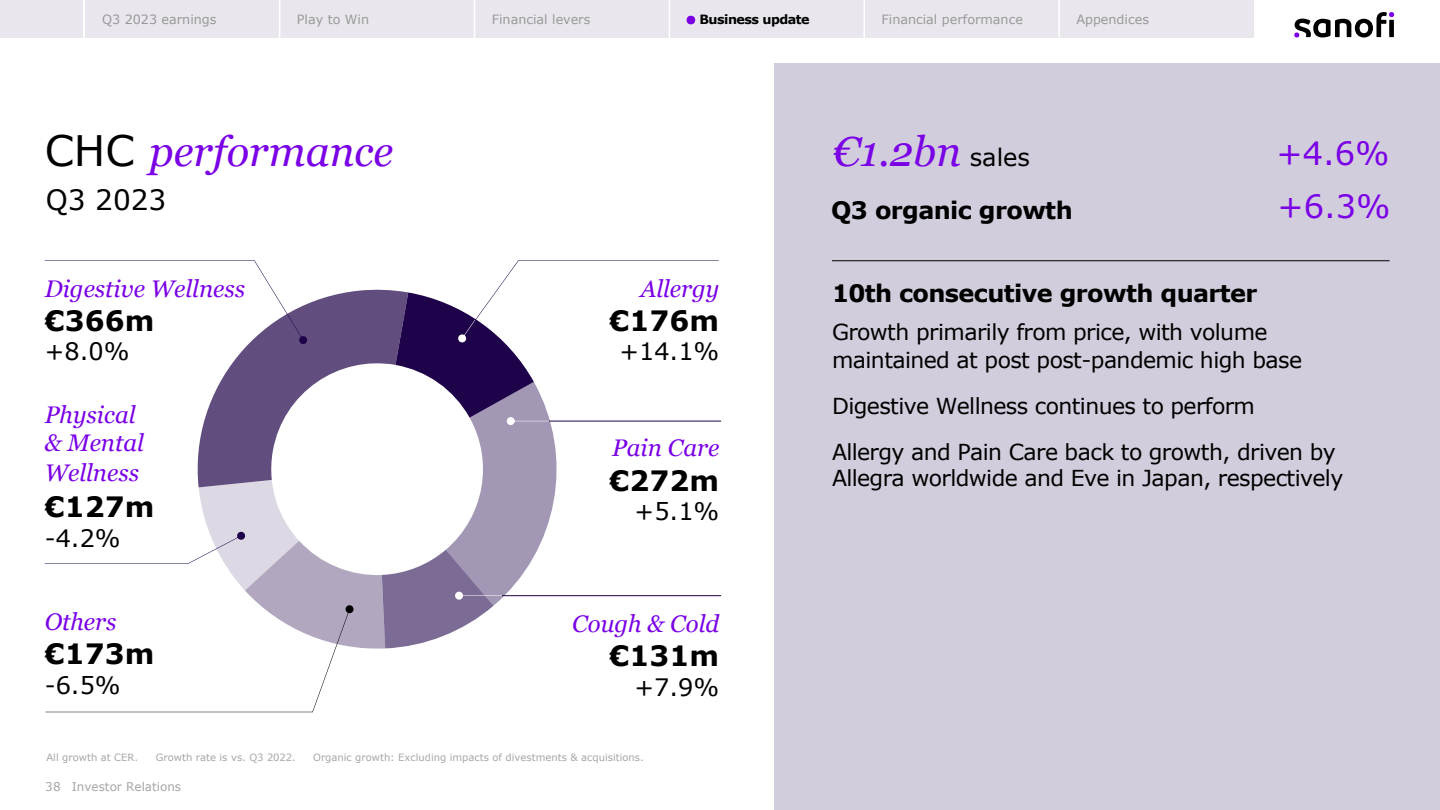
<style>
.page{position:relative;width:1440px;height:810px;background:#fff}
.page>*{position:absolute;margin:0;border:0;box-sizing:border-box;transform-origin:0 0}
.t1{font:italic 42px "Georgia";color:#7a01e6}
.t2{font:32.03px "Verdana";color:#7a01e6}
.t3{font:700 27.97px "Verdana";letter-spacing:.005em;color:#000}
.t4{font:27.97px "Verdana";color:#000}
.t5{font:italic 24px/27.8px "Georgia";color:#7a01e6}
.t6{font:700 24px "Verdana";letter-spacing:-.025em;color:#000}
.t7{font:24px "Verdana";color:#000}
.t8{font:21.98px/27.8px "Verdana";letter-spacing:-.025em;color:#000}
.t9{font:12.75px "Verdana";color:#999}
.t10{font:700 12.75px "Verdana";letter-spacing:-.04em;color:#000}
.t11{font:12px "Verdana";color:#a6a6a6}
.t12{font:9.98px "Verdana";color:#a6a6a6}
.s1{font-family:"Verdana";font-style:normal;color:#000}
.s2{font-family:"Verdana";font-style:normal;font-size:24px;color:#000}
</style>
<div class="page">
<div style="left:775px;top:64px;width:665px;height:746px;background:#d2cddc"></div>
<hr style="left:549px;top:421px;width:172px;height:1px;background:#1e034a">
<hr style="left:502px;top:595px;width:219px;height:1px;background:#1e034a">
<svg style="left:45px;top:260px;width:674px;height:452px"></svg>
<hr style="left:832px;top:260px;width:558px;height:1px;background:#000">
<div style="left:0;top:0;width:1254px;height:38px;background:#e9e6ed"></div>
<svg style="left:1294px;top:12px;width:100px;height:25px"></svg>
<hr style="left:83px;top:0;width:2px;height:38px;background:#fff">
<div style="left:687px;top:16px;width:8px;height:8px;background:#7a00e6;border-radius:50%"></div>
<hr style="left:279px;top:0;width:1px;height:38px;background:#fff">
<hr style="left:474px;top:0;width:1px;height:38px;background:#fff">
<hr style="left:669px;top:0;width:1px;height:38px;background:#fff">
<hr style="left:864px;top:0;width:1px;height:38px;background:#fff">
<hr style="left:1058px;top:0;width:2px;height:38px;background:#fff">
<p class="t9" style="left:102px;top:12px;width:116px">Q3 2023 earnings</p>
<p class="t9" style="left:297px;top:12px;width:74px">Play to Win</p>
<p class="t9" style="left:492px;top:12px;width:100px">Financial levers</p>
<p class="t10" style="left:699px;top:11px;width:112px">Business update</p>
<p class="t9" style="left:882px;top:12px;width:143px">Financial performance</p>
<p class="t9" style="left:1076px;top:12px;width:74px">Appendices</p>
<h1 class="t1" style="left:45px;top:121px;width:350px"><span class="s1">CHC</span> performance</h1>
<p class="t4" style="left:46px;top:180px;width:122px">Q3 2023</p>
<p class="t5" style="left:45px;top:273px;width:202px">Digestive Wellness</p>
<p class="t3" style="left:45px;top:301px;width:111px">€366m</p>
<p class="t7" style="left:45px;top:335px;width:86px">+8.0%</p>
<p class="t5" style="left:45px;top:400px;width:101px">Physical &amp; Mental</p>
<p class="t5" style="left:45px;top:458px;width:96px">Wellness</p>
<p class="t3" style="left:45px;top:487px;width:111px">€127m</p>
<p class="t7" style="left:45px;top:521px;width:78px">-4.2%</p>
<p class="t5" style="left:45px;top:607px;width:73px">Others</p>
<p class="t3" style="left:45px;top:634px;width:111px">€173m</p>
<p class="t7" style="left:45px;top:669px;width:78px">-6.5%</p>
<p class="t5" style="left:640px;top:273px;width:80px">Allergy</p>
<p class="t3" style="left:610px;top:301px;width:111px">€176m</p>
<p class="t7" style="left:619px;top:335px;width:102px">+14.1%</p>
<p class="t5" style="left:612px;top:433px;width:109px">Pain Care</p>
<p class="t3" style="left:610px;top:461px;width:111px">€272m</p>
<p class="t7" style="left:635px;top:495px;width:86px">+5.1%</p>
<p class="t5" style="left:572px;top:609px;width:149px">Cough &amp; Cold</p>
<p class="t3" style="left:610px;top:636px;width:111px">€131m</p>
<p class="t7" style="left:635px;top:670px;width:86px">+7.9%</p>
<p class="t12" style="left:47px;top:751px;width:93px">All growth at CER.</p>
<p class="t12" style="left:156px;top:751px;width:141px">Growth rate is vs. Q3 2022.</p>
<p class="t12" style="left:313px;top:751px;width:332px">Organic growth: Excluding impacts of divestments &amp; acquisitions.</p>
<p class="t11" style="left:45px;top:778px;width:17px">38</p>
<p class="t11" style="left:72px;top:778px;width:111px">Investor Relations</p>
<h1 class="t1" style="left:834px;top:121px;width:198px">€1.2bn <span class="s2">sales</span></h1>
<h2 class="t2" style="left:1277px;top:131px;width:114px">+4.6%</h2>
<p class="t6" style="left:831px;top:194px;width:243px">Q3 organic growth</p>
<h2 class="t2" style="left:1278px;top:184px;width:114px">+6.3%</h2>
<p class="t6" style="left:832px;top:276px;width:427px">10th consecutive growth quarter</p>
<p class="t8" style="left:832px;top:318px;width:472px">Growth primarily from price, with volume maintained at post post-pandemic high base</p>
<p class="t8" style="left:832px;top:383px;width:506px;line-height:46px">Digestive Wellness continues to perform<br>Allergy and Pain Care back to growth, driven by</p>
<p class="t8" style="left:832px;top:464px;width:513px">Allegra worldwide and Eve in Japan, respectively</p>
</div>
